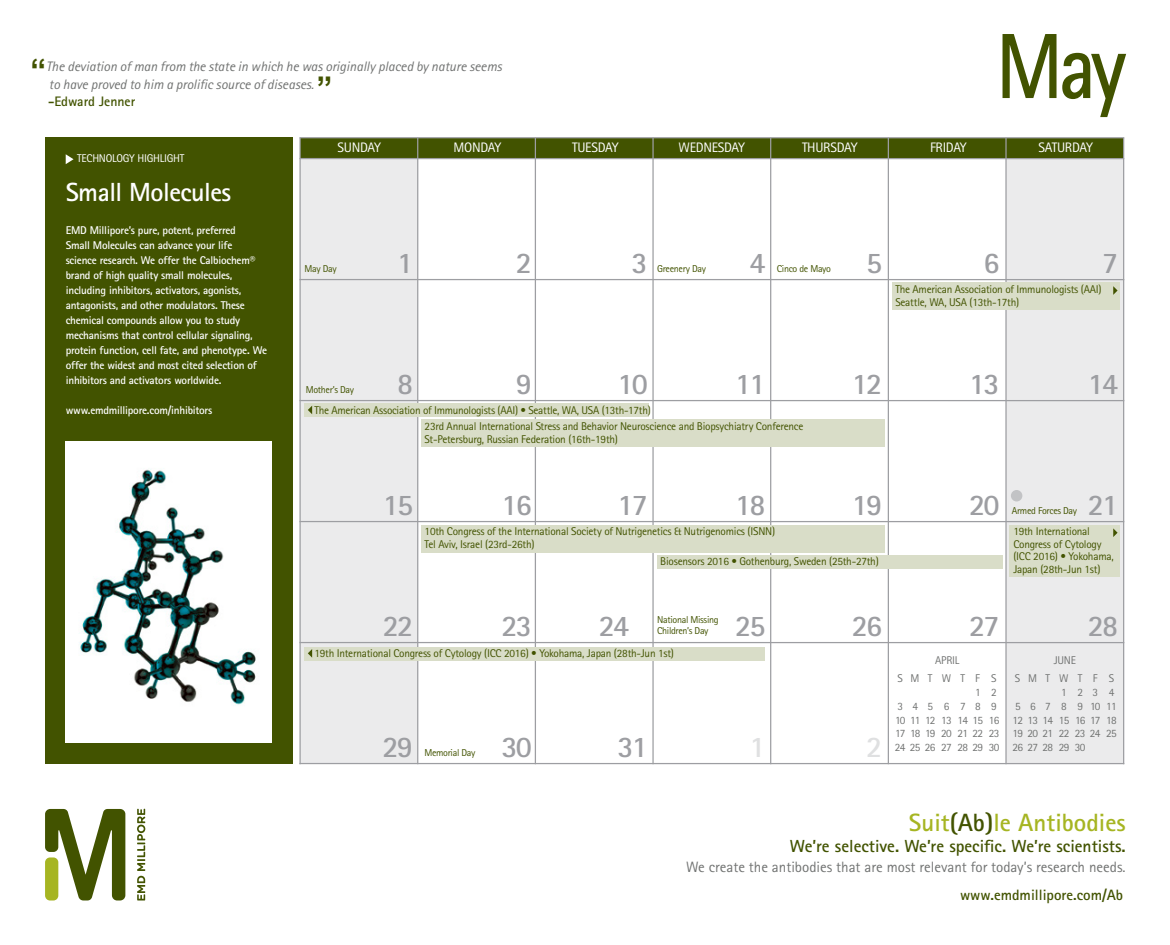
<style>
.page{position:relative;width:1170px;height:945px;background:#fff}
.page>*{position:absolute;margin:0;border:0;box-sizing:border-box;transform-origin:0 0}
.t1{font:700 92.75px "Merck Sans Serif Pro";color:#425300;scale:.86 1}
.t2{font:700 31.25px "Arial";color:#425300}
.t3{font:700 30px "Merck Sans Serif Pro";letter-spacing:-.06em;color:#9d9ea2}
.t4{font:700 30px "Merck Sans Serif Pro";color:#dfe0e1}
.t5{font:700 26.25px "Merck Sans Serif Pro";letter-spacing:-.02em;color:#fff}
.t6{font:700 25px "Merck Sans Serif Pro";color:#a6b522}
.t7{font:700 17.5px "Merck Sans Serif Pro";color:#425300}
.t8{font:15px "Merck Sans Serif Pro";color:#717372}
.t9{font:700 15px "Merck Sans Serif Pro";color:#425300}
.t10{font:italic 13.75px/17.5px "Merck Sans Serif Pro";color:#717372}
.t11{font:13.75px "Merck Sans Serif Pro";letter-spacing:-.02em;color:#fff}
.t12{font:700 13.75px "Merck Sans Serif Pro";color:#425300}
.t13{font:11.25px/12.5px "Merck Sans Serif Pro";letter-spacing:-.02em;color:#425300}
.t14{font:700 11.25px/15px "Merck Sans Serif Pro";letter-spacing:-.02em;color:#fff}
.t15{font:11.25px/13.8px "Merck Sans Serif Pro";letter-spacing:-.06em;color:#717372}
.t16{font:11.25px "Merck Sans Serif Pro";letter-spacing:-.02em;color:#fff}
.t17{font:11.25px/17.8px "Merck Sans Serif Pro";letter-spacing:.695em;color:#717372;text-align:center}
.t18{font:11.25px/17.8px "Merck Sans Serif Pro";letter-spacing:.715em;color:#717372;text-align:center}
.t19{font:10px/11.2px "Merck Sans Serif Pro";letter-spacing:-.03em;color:#425300}
.s1{color:#425300}
</style>
<div class="page">
<div style="left:45px;top:138px;width:248px;height:626px;background:#425300"></div>
<svg style="left:66px;top:154px;width:8px;height:10px"></svg>
<img style="left:66px;top:441px;width:206px;height:302px">
<div style="left:300px;top:138px;width:118px;height:625px;background:#ebebec"></div>
<div style="left:1006px;top:138px;width:118px;height:625px;background:#ebebec"></div>
<div style="left:300px;top:138px;width:824px;height:21px;background:#425300"></div>
<hr style="left:299px;top:138px;width:2px;height:626px;background:#9d9ea2">
<hr style="left:417px;top:138px;width:1px;height:626px;background:#9d9ea2">
<hr style="left:535px;top:138px;width:1px;height:626px;background:#9d9ea2">
<hr style="left:652px;top:138px;width:2px;height:626px;background:#9d9ea2">
<hr style="left:770px;top:138px;width:1px;height:626px;background:#9d9ea2">
<hr style="left:888px;top:138px;width:1px;height:626px;background:#9d9ea2">
<hr style="left:1005px;top:138px;width:2px;height:626px;background:#9d9ea2">
<hr style="left:1123px;top:138px;width:1px;height:626px;background:#9d9ea2">
<hr style="left:299px;top:137px;width:825px;height:1px;background:#9d9ea2">
<hr style="left:299px;top:763px;width:825px;height:1px;background:#9d9ea2">
<hr style="left:299px;top:642px;width:825px;height:1px;background:#9d9ea2">
<hr style="left:299px;top:521px;width:825px;height:1px;background:#9d9ea2">
<hr style="left:299px;top:400px;width:825px;height:1px;background:#9d9ea2">
<hr style="left:299px;top:279px;width:825px;height:1px;background:#9d9ea2">
<hr style="left:299px;top:158px;width:825px;height:1px;background:#9d9ea2">
<div style="left:892px;top:283px;width:228px;height:27px;background:#d9ddc8"></div>
<svg style="left:1113px;top:286px;width:5px;height:9px"></svg>
<div style="left:305px;top:403px;width:344px;height:14px;background:#d9ddc8"></div>
<div style="left:305px;top:647px;width:460px;height:14px;background:#d9ddc8"></div>
<svg style="left:308px;top:406px;width:4px;height:8px"></svg>
<svg style="left:308px;top:649px;width:4px;height:9px"></svg>
<div style="left:422px;top:420px;width:463px;height:27px;background:#d9ddc8"></div>
<div style="left:422px;top:525px;width:463px;height:27px;background:#d9ddc8"></div>
<div style="left:657px;top:555px;width:345px;height:14px;background:#d9ddc8"></div>
<div style="left:1010px;top:525px;width:110px;height:52px;background:#d9ddc8"></div>
<svg style="left:1113px;top:528px;width:5px;height:9px"></svg>
<div style="left:1011px;top:490px;width:11px;height:11px;background:#c2c3c5;border-radius:50%"></div>
<svg style="left:137px;top:809px;width:8px;height:92px"></svg>
<svg style="left:45px;top:809px;width:80px;height:92px"></svg>
<h2 class="t2" style="left:30px;top:53px;width:17px">“</h2>
<p class="t10" style="left:46px;top:58px;width:457px">The deviation of man from the state in which he was originally placed by nature seems to have proved to him a prolific source of diseases.</p>
<p class="t12" style="left:48px;top:93px;width:89px">-Edward Jenner</p>
<h2 class="t2" style="left:317px;top:70px;width:17px">”</h2>
<h1 class="t1" style="left:996px;top:8px;width:153px">May</h1>
<p class="t16" style="left:77px;top:152px;width:109px">TECHNOLOGY HIGHLIGHT</p>
<h3 class="t5" style="left:66px;top:176px;width:167px">Small Molecules</h3>
<p class="t14" style="left:66px;top:223px;width:203px">EMD Millipore’s pure, potent, preferred<br>Small Molecules can advance your life<br>science research. We offer the Calbiochem® brand of high quality small molecules, including inhibitors, activators, agonists, antagonists, and other modulators. These chemical compounds allow you to study mechanisms that control cellular signaling, protein function, cell fate, and phenotype. We offer the widest and most cited selection of inhibitors and activators worldwide.</p>
<p class="t14" style="left:66px;top:403px;width:148px">www.emdmillipore.com/inhibitors</p>
<p class="t11" style="left:338px;top:139px;width:45px">SUNDAY</p>
<p class="t11" style="left:453px;top:139px;width:49px">MONDAY</p>
<p class="t11" style="left:572px;top:139px;width:48px">TUESDAY</p>
<p class="t11" style="left:679px;top:139px;width:68px">WEDNESDAY</p>
<p class="t11" style="left:802px;top:139px;width:57px">THURSDAY</p>
<p class="t11" style="left:930px;top:139px;width:38px">FRIDAY</p>
<p class="t11" style="left:1038px;top:139px;width:56px">SATURDAY</p>
<h3 class="t3" style="left:397px;top:244px;width:18px">1</h3>
<h3 class="t3" style="left:516px;top:244px;width:18px">2</h3>
<h3 class="t3" style="left:632px;top:244px;width:18px">3</h3>
<h3 class="t3" style="left:749px;top:244px;width:18px">4</h3>
<h3 class="t3" style="left:866px;top:244px;width:18px">5</h3>
<h3 class="t3" style="left:984px;top:244px;width:18px">6</h3>
<h3 class="t3" style="left:1102px;top:244px;width:18px">7</h3>
<p class="t19" style="left:305px;top:264px;width:33px">May Day</p>
<p class="t19" style="left:657px;top:264px;width:50px">Greenery Day</p>
<p class="t19" style="left:777px;top:264px;width:56px">Cinco de Mayo</p>
<p class="t19" style="left:306px;top:384px;width:50px">Mother’s Day</p>
<p class="t13" style="left:895px;top:283px;width:208px">The American Association of Immunologists (AAI)<br>Seattle, WA, USA (13th-17th)</p>
<h3 class="t3" style="left:397px;top:365px;width:18px">8</h3>
<h3 class="t3" style="left:516px;top:365px;width:18px">9</h3>
<h3 class="t3" style="left:617px;top:365px;width:32px">10</h3>
<h3 class="t3" style="left:735px;top:365px;width:32px">11</h3>
<h3 class="t3" style="left:852px;top:365px;width:32px">12</h3>
<h3 class="t3" style="left:969px;top:365px;width:32px">13</h3>
<h3 class="t3" style="left:1088px;top:365px;width:32px">14</h3>
<p class="t13" style="left:314px;top:404px;width:338px">The American Association of Immunologists (AAI) • Seattle, WA, USA (13th-17th)</p>
<p class="t13" style="left:425px;top:420px;width:380px">23rd Annual International Stress and Behavior Neuroscience and Biopsychiatry Conference<br>St-Petersburg, Russian Federation (16th-19th)</p>
<h3 class="t3" style="left:383px;top:486px;width:32px">15</h3>
<h3 class="t3" style="left:502px;top:486px;width:32px">16</h3>
<h3 class="t3" style="left:617px;top:486px;width:32px">17</h3>
<h3 class="t3" style="left:735px;top:486px;width:32px">18</h3>
<h3 class="t3" style="left:852px;top:486px;width:32px">19</h3>
<h3 class="t3" style="left:969px;top:486px;width:32px">20</h3>
<h3 class="t3" style="left:1088px;top:486px;width:32px">21</h3>
<p class="t19" style="left:1012px;top:505px;width:67px">Armed Forces Day</p>
<p class="t13" style="left:425px;top:525px;width:352px">10th Congress of the International Society of Nutrigenetics &amp; Nutrigenomics (ISNN)<br>Tel Aviv, Israel (23rd-26th)</p>
<p class="t13" style="left:660px;top:555px;width:220px">Biosensors 2016 • Gothenburg, Sweden (25th-27th)</p>
<p class="t13" style="left:1013px;top:525px;width:102px">19th International<br>Congress of Cytology (ICC 2016) • Yokohama,<br>Japan (28th-Jun 1st)</p>
<p class="t19" style="left:657px;top:614px;width:63px">National Missing<br>Children’s Day</p>
<h3 class="t3" style="left:383px;top:607px;width:32px">22</h3>
<h3 class="t3" style="left:502px;top:607px;width:32px">23</h3>
<h3 class="t3" style="left:599px;top:607px;width:32px">24</h3>
<h3 class="t3" style="left:735px;top:607px;width:32px">25</h3>
<h3 class="t3" style="left:852px;top:607px;width:32px">26</h3>
<h3 class="t3" style="left:969px;top:607px;width:32px">27</h3>
<h3 class="t3" style="left:1088px;top:607px;width:32px">28</h3>
<p class="t13" style="left:314px;top:647px;width:361px">19th International Congress of Cytology (ICC 2016) • Yokohama, Japan (28th-Jun 1st)</p>
<h3 class="t3" style="left:382px;top:728px;width:32px">29</h3>
<h3 class="t3" style="left:502px;top:728px;width:32px">30</h3>
<h3 class="t3" style="left:617px;top:728px;width:32px">31</h3>
<h3 class="t4" style="left:750px;top:728px;width:18px">1</h3>
<h3 class="t4" style="left:866px;top:728px;width:18px">2</h3>
<p class="t19" style="left:424px;top:748px;width:52px">Memorial Day</p>
<p class="t17" style="left:897px;top:652px;width:101px">APRIL<br>SMTWTF S</p>
<p class="t15" style="left:895px;top:686px;width:106px;text-indent:80px">1 2<br>3456789<br>10 11 12 13 14 15 16<br>17 18 19 20 21 22 23<br>24 25 26 27 28 29 30</p>
<p class="t18" style="left:1015px;top:652px;width:101px">JUNE<br>SMTWTF S</p>
<p class="t15" style="left:1012px;top:686px;width:106px;text-indent:49px">1234<br>567 8 91011<br>12 13 14 15 16 17 18<br>19 20 21 22 23 24 25<br>26 27 28 29 30</p>
<h3 class="t6" style="left:909px;top:807px;width:218px">Suit<span class="s1">(Ab)</span>le Antibodies</h3>
<h3 class="t7" style="left:790px;top:835px;width:337px">We’re selective. We’re specific. We’re scientists.</h3>
<h3 class="t8" style="left:686px;top:859px;width:441px">We create the antibodies that are most relevant for today’s research needs.</h3>
<h3 class="t9" style="left:960px;top:885px;width:165px">www.emdmillipore.com/Ab</h3>
</div>
